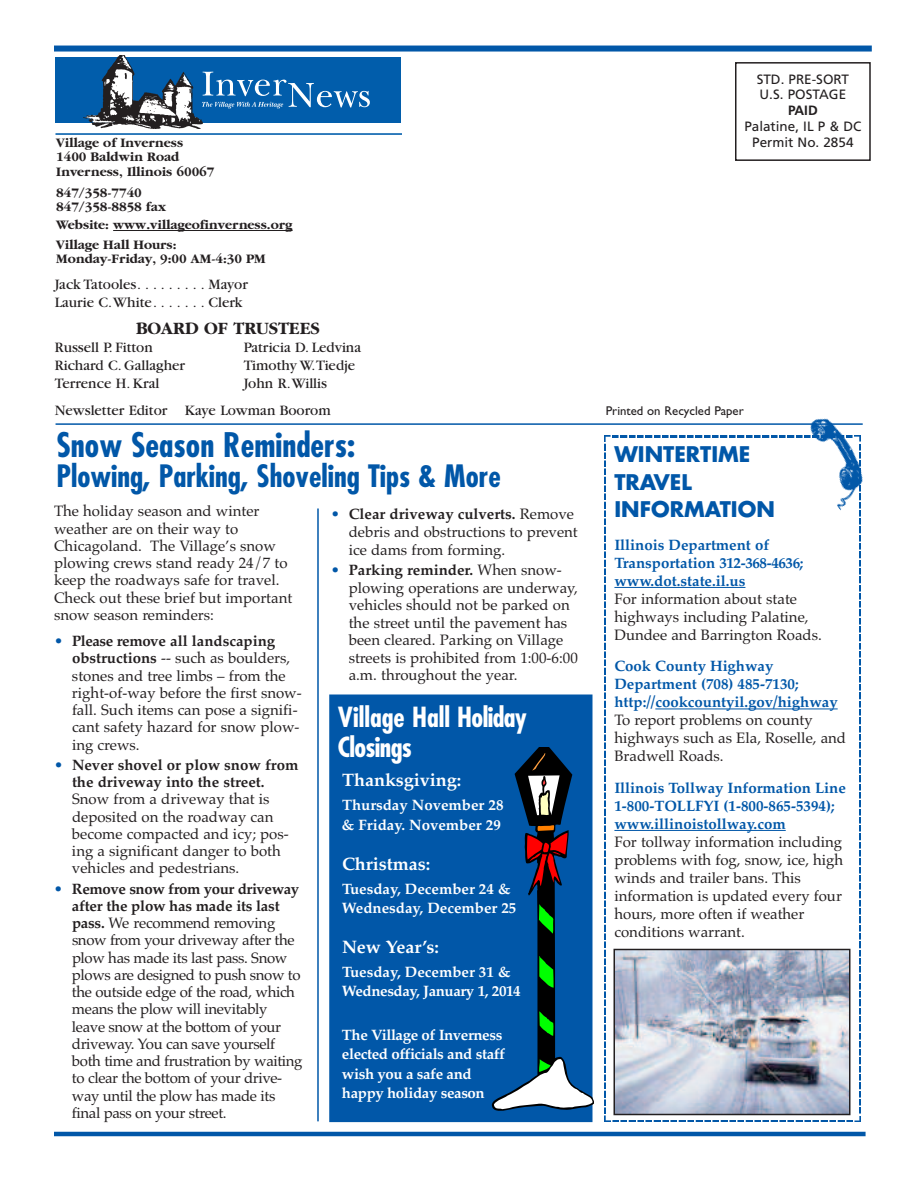
<style>
.page{position:relative;width:918px;height:1188px;background:#fff}
.page>*{position:absolute;margin:0;border:0;box-sizing:border-box;transform-origin:0 0}
.t1{font:700 condensed 33px "Futura";color:#0157a8}
.t2{font:700 condensed 30px "Futura";color:#0157a8}
.t3{font:700 condensed 27px/30px "Futura";letter-spacing:-.025em;color:#fff}
.t4{font:700 21px/27.3px "Futura";color:#0157a8}
.t5{font:700 18px "Palatino";color:#fff}
.t6{font:700 18px "Garamond";color:#231f20}
.t7{font:15px/17.2px "Palatino";color:#231f20}
.t8{font:15px/17.2px "Palatino";letter-spacing:-.025em;color:#231f20}
.t9{font:700 15px/18px "Palatino";color:#0157a8}
.t10{font:15px/18px "Garamond";color:#231f20}
.t11{font:700 15px/19.5px "Palatino";letter-spacing:-.025em;color:#fff}
.t12{font:700 15px/19.5px "Palatino";color:#fff}
.t13{font:700 15px/17.2px "Palatino";color:#231f20}
.t14{font:700 13.5px/14.2px "Garamond";color:#231f20}
.t15{font:13.5px/15.8px "Frutiger";color:#231f20}
.t16{font:700 13.5px "Frutiger";color:#231f20}
.t17{font:12.75px "Gill Sans";color:#231f20}
.s1{color:#0157a8}
.s2{font-weight:700}
.s3{font-weight:400;color:#0157a8}
</style>
<div class="page">
<hr style="left:54px;top:1132px;width:812px;height:4px;background:#0157a8">
<div style="left:54px;top:46px;width:818px;height:6px;background:#0157a8"></div>
<div style="left:735px;top:62px;width:136px;height:99px;border:2px solid #231f20"></div>
<hr style="left:56px;top:423px;width:807px;height:2px;background:#0157a8">
<hr style="left:113px;top:230px;width:180px;height:1px;background:#231f20">
<div style="left:56px;top:57px;width:345px;height:66px;background:#015dab"></div>
<hr style="left:56px;top:133px;width:346px;height:2px;background:#015dab">
<svg style="left:207px;top:71px;width:163px;height:38px"></svg>
<img style="left:83px;top:55px;width:124px;height:74px">
<hr style="left:317px;top:508px;width:2px;height:613px;background:#0157a8">
<svg style="left:604px;top:436px;width:257px;height:686px"></svg>
<div style="left:613px;top:443px;width:238px;height:502px;background:#fff"></div>
<hr style="left:614px;top:587px;width:131px;height:1px;background:#0157a8">
<hr style="left:655px;top:708px;width:183px;height:1px;background:#0157a8">
<hr style="left:614px;top:830px;width:172px;height:1px;background:#0157a8">
<img style="left:788px;top:418px;width:75px;height:93px">
<img style="left:617px;top:952px;width:230px;height:160px">
<div style="left:614px;top:949px;width:236px;height:166px;border:2px solid #231f20"></div>
<div style="left:331px;top:696px;width:260px;height:425px;background:#0157a8"></div>
<div style="left:329px;top:694px;width:263px;height:428px;border:2px solid #0157a8"></div>
<svg style="left:491px;top:748px;width:103px;height:364px"></svg>
<p class="t14" style="left:56px;top:135px;width:160px">Village of Inverness<br>1400 Baldwin Road<br>Inverness, Illinois 60067</p>
<p class="t14" style="left:56px;top:185px;width:111px">847/358-7740<br>847/358-8858 fax</p>
<p class="t14" style="left:56px;top:214px;width:238px;line-height:20.2px">Website: www.villageofinverness.org<br>Village Hall Hours:</p>
<p class="t14" style="left:56px;top:252px;width:211px">Monday-Friday, 9:00 AM-4:30 PM</p>
<p class="t10" style="left:55px;top:277px;width:195px">Jack Tatooles. . . . . . . . . Mayor<br>Laurie C.White. . . . . . . Clerk</p>
<p class="t6" style="left:136px;top:317px;width:185px">BOARD OF TRUSTEES</p>
<p class="t10" style="left:55px;top:340px;width:100px">Russell P. Fitton</p>
<p class="t10" style="left:244px;top:340px;width:119px">Patricia D. Ledvina</p>
<p class="t10" style="left:55px;top:358px;width:132px">Richard C. Gallagher</p>
<p class="t10" style="left:244px;top:358px;width:113px">Timothy W.Tiedje</p>
<p class="t10" style="left:55px;top:376px;width:106px">Terrence H. Kral</p>
<p class="t10" style="left:55px;top:371px;width:278px;line-height:27px;text-align:right">John R.Willis<br>Newsletter Editor Kaye Lowman Boorom</p>
<h1 class="t1" style="left:56px;top:431px;width:300px">Snow Season Reminders:</h1>
<h2 class="t2" style="left:56px;top:463px;width:446px">Plowing, Parking, Shoveling Tips &amp; More</h2>
<p class="t7" style="left:54px;top:503px;width:240px">The holiday season and winter weather are on their way to<br>Chicagoland. The Village’s snow plowing crews stand ready 24/7 to keep the roadways safe for travel.<br>Check out these brief but important snow season reminders:</p>
<p class="t7" style="left:72px;top:632px;width:231px;text-indent:-18px"><span class="s1">•</span> <span class="s2">Please remove all landscaping obstructions</span> -- such as boulders, stones and tree limbs – from the right-of-way before the first snow&shy;fall. Such items can pose a signifi&shy;cant safety hazard for snow plow&shy;ing crews.</p>
<p class="t13" style="left:72px;top:756px;width:228px;text-indent:-18px"><span class="s3">•</span> Never shovel or plow snow from the driveway into the street.</p>
<p class="t7" style="left:72px;top:791px;width:218px">Snow from a driveway that is deposited on the roadway can become compacted and icy; pos&shy;ing a significant danger to both vehicles and pedestrians.</p>
<p class="t8" style="left:72px;top:880px;width:232px;text-indent:-18px"><span class="s1">•</span> <span class="s2">Remove snow from your driveway after the plow has made its last pass.</span> We recommend removing snow from your driveway after the plow has made its last pass. Snow plows are designed to push snow to the outside edge of the road, which means the plow will inevitably leave snow at the bottom of your driveway. You can save yourself both time and frustration by waiting to clear the bottom of your drive&shy;way until the plow has made its final pass on your street.</p>
<p class="t7" style="left:349px;top:506px;width:231px;text-indent:-18px"><span class="s1">•</span> <span class="s2">Clear driveway culverts.</span> Remove debris and obstructions to prevent ice dams from forming.</p>
<p class="t7" style="left:349px;top:561px;width:231px;text-indent:-18px"><span class="s1">•</span> <span class="s2">Parking reminder.</span> When snow&shy;plowing operations are underway, vehicles should not be parked on the street until the pavement has been cleared. Parking on Village streets is prohibited from 1:00-6:00 a.m. throughout the year.</p>
<h3 class="t3" style="left:338px;top:704px;width:191px">Village Hall Holiday<br>Closings</h3>
<p class="t5" style="left:342px;top:770px;width:121px">Thanksgiving:</p>
<p class="t12" style="left:342px;top:796px;width:163px">Thursday November 28 &amp; Friday. November 29</p>
<p class="t5" style="left:342px;top:853px;width:90px">Christmas:</p>
<p class="t12" style="left:342px;top:879px;width:176px">Tuesday, December 24 &amp;<br>Wednesday, December 25</p>
<p class="t5" style="left:342px;top:936px;width:99px">New Year’s:</p>
<p class="t11" style="left:342px;top:962px;width:180px">Tuesday, December 31 &amp;<br>Wednesday, January 1, 2014</p>
<p class="t11" style="left:342px;top:1025px;width:164px">The Village of Inverness elected officials and staff wish you a safe and happy holiday season</p>
<p class="t15" style="left:757px;top:72px;width:94px">STD. PRE-SORT<br>U.S. POSTAGE</p>
<p class="t16" style="left:788px;top:105px;width:31px">PAID</p>
<p class="t15" style="left:744px;top:119px;width:119px;text-align:center">Palatine, IL P &amp; DC<br>Permit No. 2854</p>
<p class="t17" style="left:606px;top:406px;width:139px">Printed on Recycled Paper</p>
<h3 class="t4" style="left:614px;top:442px;width:162px">WINTERTIME<br>TRAVEL<br>INFORMATION</h3>
<p class="t9" style="left:614px;top:536px;width:191px">Illinois Department of<br>Transportation 312-368-4636; www.dot.state.il.us</p>
<p class="t7" style="left:614px;top:590px;width:209px;line-height:18px">For information about state highways including Palatine,<br>Dundee and Barrington Roads.</p>
<p class="t9" style="left:614px;top:657px;width:225px">Cook County Highway<br>Department (708) 485-7130; http://cookcountyil.gov/highway</p>
<p class="t7" style="left:614px;top:711px;width:233px;line-height:18px">To report problems on county highways such as Ela, Roselle, and<br>Bradwell Roads.</p>
<p class="t9" style="left:614px;top:779px;width:233px">Illinois Tollway Information Line<br>1-800-TOLLFYI (1-800-865-5394); www.illinoistollway.com</p>
<p class="t7" style="left:614px;top:833px;width:230px;line-height:18px">For tollway information including problems with fog, snow, ice, high winds and trailer bans. This information is updated every four hours, more often if weather conditions warrant.</p>
</div>
